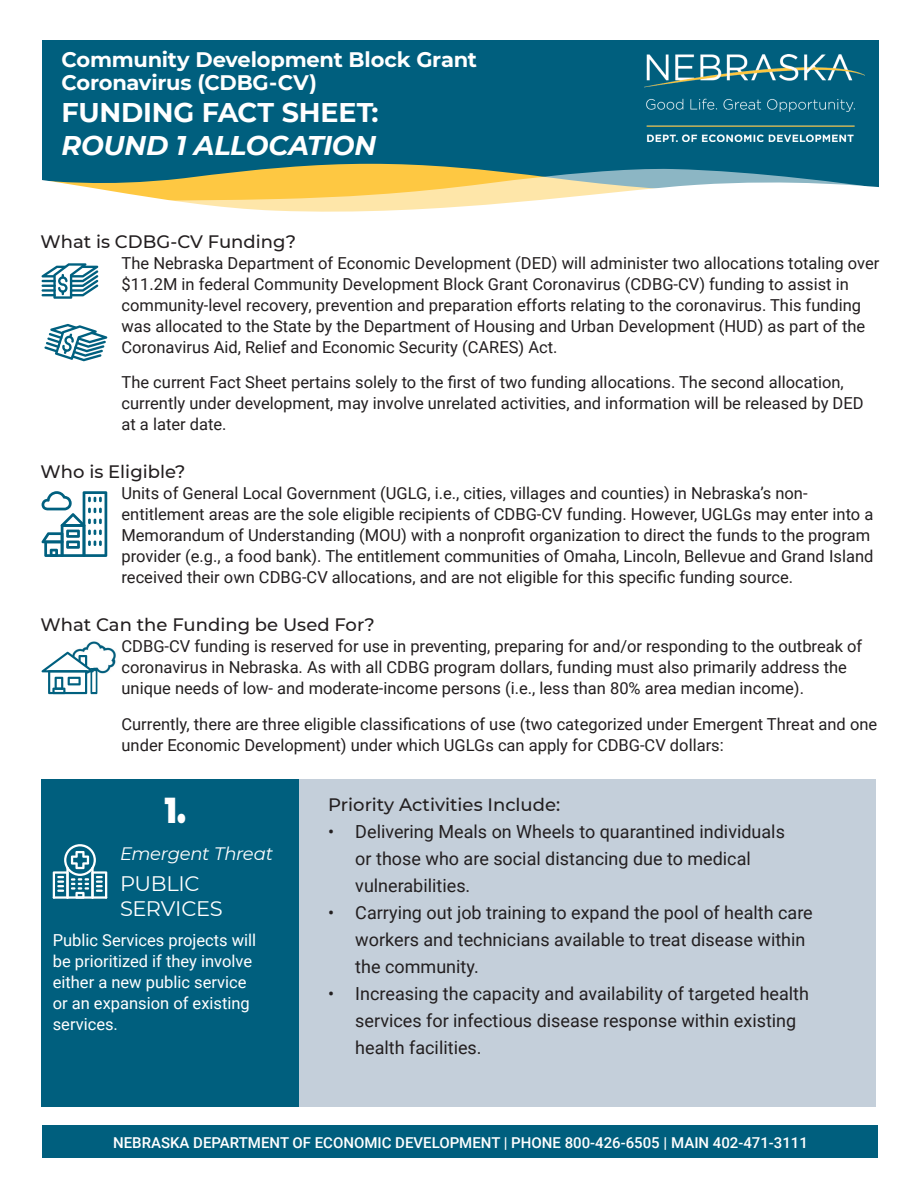
<style>
.page{position:relative;width:918px;height:1188px;background:#fff}
.page>*{position:absolute;margin:0;border:0;box-sizing:border-box;transform-origin:0 0}
.t1{font:900 36px "Montserrat";color:#fff;scale:.8 1}
.t2{font:700 27px "Montserrat";letter-spacing:-.01em;color:#fff}
.t3{font:italic 700 27px "Montserrat";letter-spacing:-.01em;color:#fff}
.t4{font:700 21px "Montserrat";letter-spacing:-.01em;color:#fff}
.t5{font:21px "Montserrat";letter-spacing:-.01em;color:#fff}
.t6{font:18px/27px "Roboto";color:#231f20}
.t7{font:500 18px "Montserrat";color:#231f20}
.t8{font:italic 18px "Montserrat";letter-spacing:-.015em;color:#fff}
.t9{font:16.5px/21px "Roboto";color:#231f20}
.t10{font:16.5px/21px "Roboto";color:#fff}
.t11{font:500 15px "Roboto";color:#fff}
</style>
<div class="page">
<div style="left:297px;top:779px;width:579px;height:328px;background:#c4cfda"></div>
<div style="left:42px;top:40px;width:837px;height:172px;background:#005f7e"></div>
<svg style="left:278px;top:164px;width:184px;height:4px"></svg>
<svg style="left:219px;top:168px;width:537px;height:6px"></svg>
<svg style="left:42px;top:174px;width:837px;height:150px"></svg>
<img style="left:645px;top:54px;width:220px;height:88px">
<div style="left:42px;top:1125px;width:835px;height:33px;background:#005f7e"></div>
<svg style="left:41px;top:491px;width:66px;height:66px"></svg>
<img style="left:67px;top:641px;width:49px;height:33px">
<svg style="left:41px;top:652px;width:57px;height:43px"></svg>
<svg style="left:44px;top:324px;width:63px;height:37px"></svg>
<svg style="left:41px;top:263px;width:57px;height:36px"></svg>
<div style="left:42px;top:779px;width:257px;height:328px;background:#005f7e"></div>
<svg style="left:53px;top:844px;width:54px;height:55px"></svg>
<p class="t4" style="left:62px;top:45px;width:417px">Community Development Block Grant</p>
<p class="t4" style="left:62px;top:67px;width:257px">Coronavirus (CDBG-CV)</p>
<p class="t2" style="left:62px;top:93px;width:318px">FUNDING FACT SHEET:</p>
<p class="t3" style="left:62px;top:126px;width:316px">ROUND 1 ALLOCATION</p>
<p class="t7" style="left:40px;top:229px;width:257px">What is CDBG-CV Funding?</p>
<p class="t9" style="left:122px;top:252px;width:760px">The Nebraska Department of Economic Development (DED) will administer two allocations totaling over $11.2M in federal Community Development Block Grant Coronavirus (CDBG-CV) funding to assist in community-level recovery, prevention and preparation efforts relating to the coronavirus. This funding was allocated to the State by the Department of Housing and Urban Development (HUD) as part of the Coronavirus Aid, Relief and Economic Security (CARES) Act.</p>
<p class="t9" style="left:122px;top:371px;width:744px">The current Fact Sheet pertains solely to the first of two funding allocations. The second allocation, currently under development, may involve unrelated activities, and information will be released by DED at a later date.</p>
<p class="t7" style="left:40px;top:459px;width:147px">Who is Eligible?</p>
<p class="t9" style="left:122px;top:482px;width:753px">Units of General Local Government (UGLG, i.e., cities, villages and counties) in Nebraska’s non&shy;entitlement areas are the sole eligible recipients of CDBG-CV funding. However, UGLGs may enter into a Memorandum of Understanding (MOU) with a nonprofit organization to direct the funds to the program provider (e.g., a food bank). The entitlement communities of Omaha, Lincoln, Bellevue and Grand Island received their own CDBG-CV allocations, and are not eligible for this specific funding source.</p>
<p class="t7" style="left:41px;top:612px;width:336px">What Can the Funding be Used For?</p>
<p class="t9" style="left:122px;top:635px;width:742px">CDBG-CV funding is reserved for use in preventing, preparing for and/or responding to the outbreak of coronavirus in Nebraska. As with all CDBG program dollars, funding must also primarily address the unique needs of low- and moderate-income persons (i.e., less than 80% area median income).</p>
<p class="t9" style="left:122px;top:713px;width:757px">Currently, there are three eligible classifications of use (two categorized under Emergent Threat and one under Economic Development) under which UGLGs can apply for CDBG-CV dollars:</p>
<p class="t1" style="left:165px;top:783px;width:27px">1.</p>
<p class="t8" style="left:120px;top:842px;width:154px">Emergent Threat</p>
<p class="t5" style="left:120px;top:869px;width:81px">PUBLIC</p>
<p class="t5" style="left:120px;top:894px;width:104px">SERVICES</p>
<p class="t10" style="left:53px;top:929px;width:205px">Public Services projects will be prioritized if they involve either a new public service or an expansion of existing services.</p>
<p class="t7" style="left:328px;top:792px;width:233px">Priority Activities Include:</p>
<p class="t6" style="left:355px;top:817px;width:431px;text-indent:-27px">• Delivering Meals on Wheels to quarantined individuals or those who are social distancing due to medical vulnerabilities.</p>
<p class="t6" style="left:355px;top:898px;width:459px;text-indent:-27px">• Carrying out job training to expand the pool of health care workers and technicians available to treat disease within the community.</p>
<p class="t6" style="left:355px;top:979px;width:455px;text-indent:-27px">• Increasing the capacity and availability of targeted health services for infectious disease response within existing health facilities.</p>
<p class="t11" style="left:113px;top:1132px;width:696px">NEBRASKA DEPARTMENT OF ECONOMIC DEVELOPMENT | PHONE 800-426-6505 | MAIN 402-471-3111</p>
</div>
